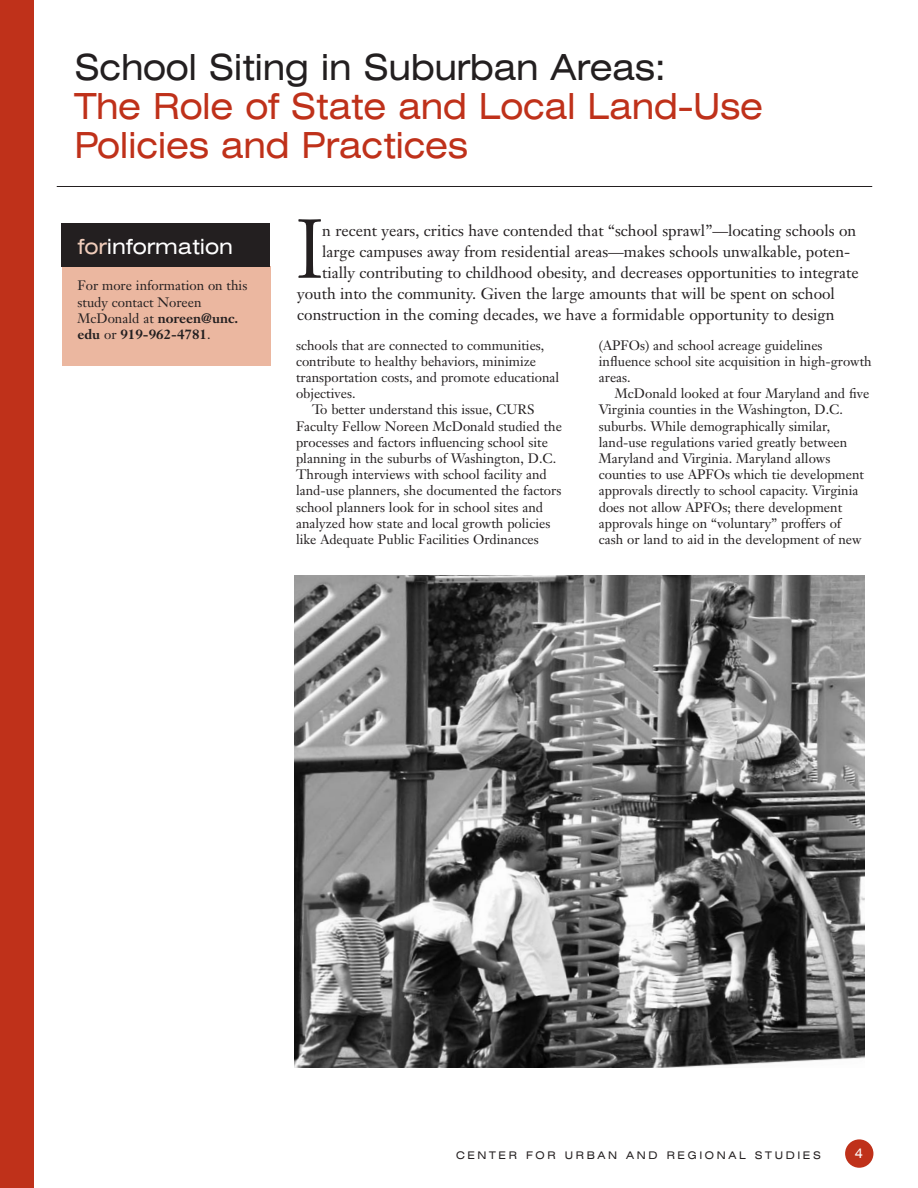
<style>
.page{position:relative;width:918px;height:1188px;background:#fff}
.page>*{position:absolute;margin:0;border:0;box-sizing:border-box;transform-origin:0 0}
.t1{font:82.05px "Janson Text";color:#231f20;scale:.82 1}
.t2{font:expanded 36px/39px "Swiss 721 BT";letter-spacing:-.01em;color:#bf311a;scale:.95 1}
.t3{font:expanded 36px "Swiss 721 BT";letter-spacing:-.01em;color:#231f20;scale:.95 1}
.t4{font:expanded 21px "Swiss 721 BT";color:#fff}
.t5{font:15.75px "Janson Text";color:#231f20}
.t6{font:13.5px/16.2px "Janson Text";color:#231f20}
.t7{font:expanded 13.5px "Swiss 721 BT";color:#fff;scale:.9 1}
.t8{font:expanded 10.5px "Swiss 721 BT";letter-spacing:.25em;color:#231f20}
.s1{color:#f0ccba}
.s2{font-weight:700}
</style>
<div class="page">
<div style="left:845px;top:1139px;width:28px;height:29px;background:#bf311a;border-radius:50%"></div>
<div style="left:0;top:0;width:34px;height:1188px;background:#bf311a"></div>
<hr style="left:57px;top:186px;width:815px;height:1px;background:#231f20">
<div style="left:62px;top:266px;width:209px;height:100px;background:#ebb7a0"></div>
<div style="left:62px;top:223px;width:208px;height:44px;background:#231f20"></div>
<img style="left:295px;top:576px;width:570px;height:492px">
<h2 class="t3" style="left:74px;top:55px;width:624px">School Siting in Suburban Areas:</h2>
<h2 class="t2" style="left:74px;top:91px;width:726px">The Role of State and Local Land-Use<br>Policies and Practices</h2>
<h3 class="t4" style="left:78px;top:239px;width:157px"><span class="s1">for</span>information</h3>
<p class="t6" style="left:78px;top:279px;width:171px">For more information on this study contact Noreen<br>McDonald at <span class="s2">noreen@unc. edu</span> or <span class="s2">919-962-4781</span>.</p>
<h1 class="t1" style="left:297px;top:215px;width:32px">I</h1>
<p class="t5" style="left:322px;top:224px;width:536px">n recent years, critics have contended that “school sprawl”—locating schools on</p>
<p class="t5" style="left:322px;top:245px;width:530px">large campuses away from residential areas—makes schools unwalkable, poten-</p>
<p class="t5" style="left:322px;top:266px;width:538px">tially contributing to childhood obesity, and decreases opportunities to integrate</p>
<p class="t5" style="left:297px;top:287px;width:539px">youth into the community. Given the large amounts that will be spent on school</p>
<p class="t5" style="left:297px;top:308px;width:539px">construction in the coming decades, we have a formidable opportunity to design</p>
<p class="t6" style="left:296px;top:338px;width:250px">schools that are connected to communities,</p>
<p class="t6" style="left:296px;top:354px;width:242px">contribute to healthy behaviors, minimize</p>
<p class="t6" style="left:296px;top:371px;width:265px">transportation costs, and promote educational</p>
<p class="t6" style="left:296px;top:387px;width:61px">objectives.</p>
<p class="t6" style="left:312px;top:403px;width:224px">To better understand this issue, CURS</p>
<p class="t6" style="left:296px;top:419px;width:267px">Faculty Fellow Noreen McDonald studied the</p>
<p class="t6" style="left:296px;top:435px;width:253px">processes and factors influencing school site</p>
<p class="t6" style="left:296px;top:452px;width:262px">planning in the suburbs of Washington, D.C.</p>
<p class="t6" style="left:296px;top:468px;width:252px">Through interviews with school facility and</p>
<p class="t6" style="left:296px;top:484px;width:267px">land-use planners, she documented the factors</p>
<p class="t6" style="left:296px;top:500px;width:249px">school planners look for in school sites and</p>
<p class="t6" style="left:296px;top:516px;width:256px">analyzed how state and local growth policies</p>
<p class="t6" style="left:296px;top:533px;width:244px">like Adequate Public Facilities Ordinances</p>
<p class="t6" style="left:599px;top:338px;width:275px">(APFOs) and school acreage guidelines influence school site acquisition in high-growth areas.</p>
<p class="t6" style="left:599px;top:387px;width:272px;text-indent:16px">McDonald looked at four Maryland and five Virginia counties in the Washington, D.C. suburbs. While demographically similar, land-use regulations varied greatly between Maryland and Virginia. Maryland allows counties to use APFOs which tie development approvals directly to school capacity. Virginia does not allow APFOs; there development approvals hinge on “voluntary” proffers of<br>cash or land to aid in the development of new</p>
<p class="t8" style="left:456px;top:1151px;width:366px">CENTER FOR URBAN AND REGIONAL STUDIES</p>
<p class="t7" style="left:855px;top:1148px;width:11px">4</p>
</div>
